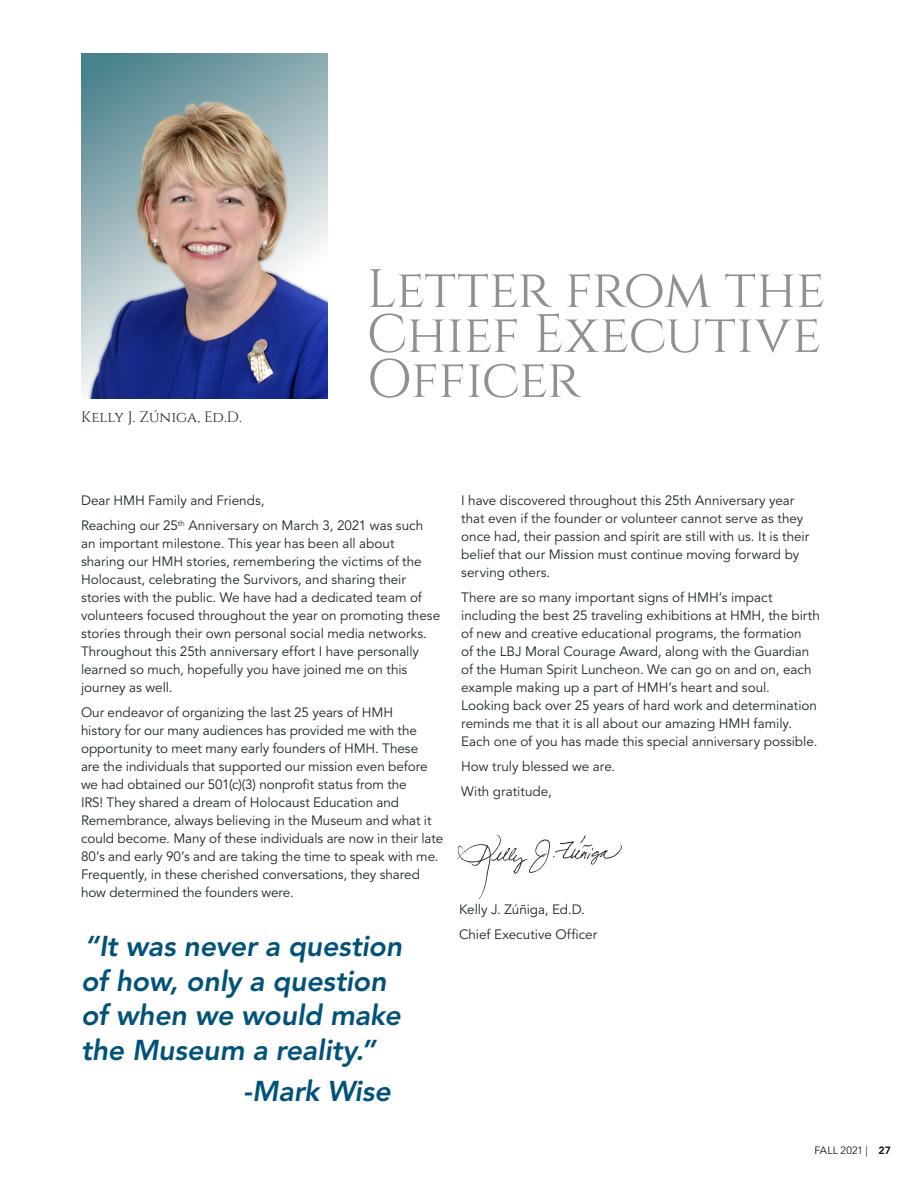
<style>
.page{position:relative;width:918px;height:1188px;background:#fff}
.page>*{position:absolute;margin:0;border:0;box-sizing:border-box;transform-origin:0 0}
.t1{font:54px/45px "Cinzel";letter-spacing:-.015em;color:#8e9091}
.t2{font:italic 800 28.5px/34.5px "Avenir LT Std";letter-spacing:-.01em;color:#005279}
.t3{font:15px "Cinzel";letter-spacing:-.005em;color:#1d2629}
.t4{font:13.5px/18px "Avenir LT Std";color:#1d2629}
.t5{font:300 10.5px "Avenir LT Std";letter-spacing:.015em;color:#000001}
.s1{font-weight:800}
</style>
<div class="page">
<img style="left:81px;top:54px;width:246px;height:345px">
<svg style="left:457px;top:834px;width:165px;height:65px"></svg>
<p class="t3" style="left:81px;top:408px;width:162px">Kelly J. Zúniga, Ed.D.</p>
<p class="t1" style="left:367px;top:268px;width:460px">Letter from the<br>Chief Executive</p>
<p class="t1" style="left:367px;top:358px;width:216px">Officer</p>
<p class="t4" style="left:81px;top:492px;width:185px">Dear HMH Family and Friends,</p>
<p class="t4" style="left:81px;top:517px;width:361px">Reaching our 25<sup>th</sup> Anniversary on March 3, 2021 was such an important milestone. This year has been all about sharing our HMH stories, remembering the victims of the Holocaust, celebrating the Survivors, and sharing their stories with the public. We have had a dedicated team of volunteers focused throughout the year on promoting these stories through their own personal social media networks.<br>Throughout this 25th anniversary effort I have personally learned so much, hopefully you have joined me on this journey as well.</p>
<p class="t4" style="left:81px;top:704px;width:364px">Our endeavor of organizing the last 25 years of HMH<br>history for our many audiences has provided me with the opportunity to meet many early founders of HMH. These<br>are the individuals that supported our mission even before we had obtained our 501(c)(3) nonprofit status from the<br>IRS! They shared a dream of Holocaust Education and Remembrance, always believing in the Museum and what it could become. Many of these individuals are now in their late 80’s and early 90’s and are taking the time to speak with me.<br>Frequently, in these cherished conversations, they shared how determined the founders were.</p>
<p class="t2" style="left:81px;top:929px;width:323px">“It was never a question of how, only a question of when we would make the Museum a reality.”</p>
<p class="t2" style="left:243px;top:1074px;width:149px">-Mark Wise</p>
<p class="t4" style="left:461px;top:492px;width:350px">I have discovered throughout this 25th Anniversary year that even if the founder or volunteer cannot serve as they once had, their passion and spirit are still with us. It is their belief that our Mission must continue moving forward by serving others.</p>
<p class="t4" style="left:461px;top:589px;width:360px">There are so many important signs of HMH’s impact including the best 25 traveling exhibitions at HMH, the birth of new and creative educational programs, the formation<br>of the LBJ Moral Courage Award, along with the Guardian of the Human Spirit Luncheon. We can go on and on, each example making up a part of HMH’s heart and soul.<br>Looking back over 25 years of hard work and determination reminds me that it is all about our amazing HMH family.<br>Each one of you has made this special anniversary possible.</p>
<p class="t4" style="left:461px;top:758px;width:156px">How truly blessed we are.</p>
<p class="t4" style="left:461px;top:782px;width:92px">With gratitude,</p>
<p class="t4" style="left:459px;top:901px;width:128px">Kelly J. Zúñiga, Ed.D.</p>
<p class="t4" style="left:459px;top:926px;width:140px">Chief Executive Officer</p>
<p class="t5" style="left:814px;top:1144px;width:78px">FALL 2021 | <span class="s1">27</span></p>
</div>
